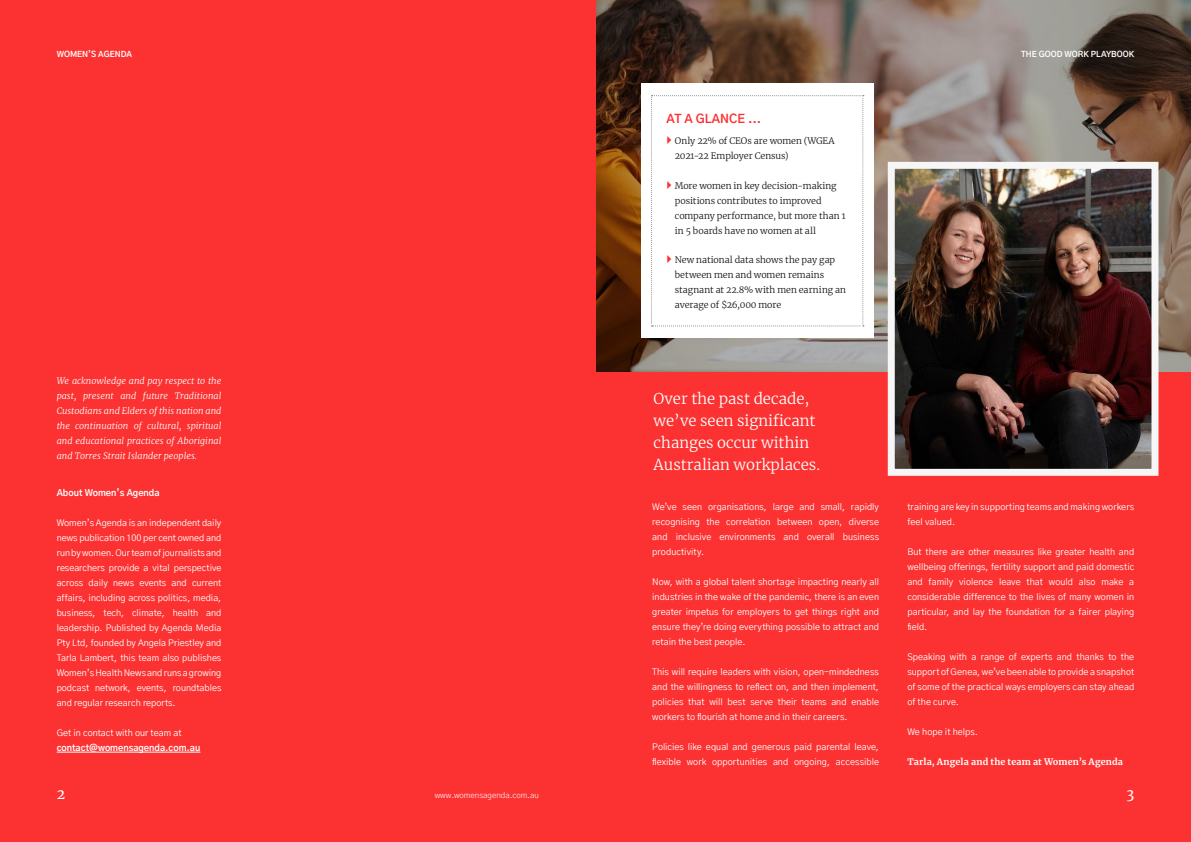
<style>
.page{position:relative;width:1191px;height:842px;background:#fff}
.page>*{position:absolute;margin:0;border:0;box-sizing:border-box;transform-origin:0 0}
.t1{font:300 15px/22px "Merriweather";color:#fff}
.t2{font:14px "Merriweather";color:#fff}
.t3{font:700 12px "Gothic A1";color:#fc3131}
.t4{font:9px/15px "Gothic A1";letter-spacing:.005em;color:#fff;text-align:justify}
.t5{font:300 9px/15px "Merriweather";letter-spacing:-.01em;color:#141414}
.t6{font:italic 300 9px/15px "Merriweather";color:#fff;text-align:justify}
.t7{font:700 9px "Gothic A1";color:#fff}
.t8{font:700 9px "Merriweather";letter-spacing:.015em;color:#fff}
.t9{font:700 8px "Gothic A1";color:#fff}
.t10{font:300 8px "Gothic A1";color:#fff}
</style>
<div class="page">
<div style="left:595px;top:268px;width:596px;height:574px;background:#fc3131"></div>
<img style="left:595px;top:0;width:596px;height:371px">
<img style="left:895px;top:170px;width:255px;height:298px">
<div style="left:887px;top:162px;width:271px;height:314px;border:7px solid #f6f6f7"></div>
<div style="left:0;top:0;width:595px;height:842px;background:#fc3131"></div>
<hr style="left:57px;top:752px;width:143px;height:1px;background:#fff">
<div style="left:641px;top:84px;width:232px;height:254px;background:#fff"></div>
<svg style="left:651px;top:95px;width:213px;height:231px"></svg>
<p class="t9" style="left:57px;top:50px;width:77px">WOMEN’S AGENDA</p>
<p class="t6" style="left:57px;top:374px;width:166px">We acknowledge and pay respect to the past, present and future Traditional Custodians and Elders of this nation and the continuation of cultural, spiritual and educational practices of Aboriginal and Torres Strait Islander peoples.</p>
<p class="t7" style="left:57px;top:488px;width:104px">About Women’s Agenda</p>
<p class="t4" style="left:57px;top:516px;width:166px">Women’s Agenda is an independent daily news publication 100 per cent owned and run by women. Our team of journalists and researchers provide a vital perspective across daily news events and current affairs, including across politics, media, business, tech, climate, health and leadership. Published by Agenda Media Pty Ltd, founded by Angela Priestley and Tarla Lambert, this team also publishes Women’s Health News and runs a growing podcast network, events, roundtables and regular research reports.</p>
<p class="t4" style="left:57px;top:726px;width:126px">Get in contact with our team at</p>
<p class="t7" style="left:57px;top:743px;width:145px">contact@womensagenda.com.au</p>
<h3 class="t3" style="left:666px;top:113px;width:96px">AT A GLANCE ...</h3>
<p class="t5" style="left:675px;top:134px;width:161px">Only 22% of CEOs are women (WGEA<br>2021-22 Employer Census)</p>
<p class="t5" style="left:675px;top:179px;width:172px">More women in key decision-making positions contributes to improved company performance, but more than 1 in 5 boards have no women at all</p>
<p class="t5" style="left:675px;top:253px;width:173px">New national data shows the pay gap between men and women remains stagnant at 22.8% with men earning an average of $26,000 more</p>
<p class="t9" style="left:1021px;top:50px;width:115px">THE GOOD WORK PLAYBOOK</p>
<h1 class="t1" style="left:653px;top:388px;width:168px">Over the past decade, we’ve seen significant changes occur within<br>Australian workplaces.</h1>
<p class="t4" style="left:652px;top:500px;width:228px">We’ve seen organisations, large and small, rapidly recognising the correlation between open, diverse and inclusive environments and overall business productivity.</p>
<p class="t4" style="left:652px;top:575px;width:228px">Now, with a global talent shortage impacting nearly all industries in the wake of the pandemic, there is an even greater impetus for employers to get things right and ensure they’re doing everything possible to attract and retain the best people.</p>
<p class="t4" style="left:652px;top:665px;width:228px">This will require leaders with vision, open-mindedness and the willingness to reflect on, and then implement, policies that will best serve their teams and enable workers to flourish at home and in their careers.</p>
<p class="t4" style="left:652px;top:740px;width:228px">Policies like equal and generous paid parental leave, flexible work opportunities and ongoing, accessible</p>
<p class="t4" style="left:907px;top:500px;width:228px">training are key in supporting teams and making workers feel valued.</p>
<p class="t4" style="left:907px;top:545px;width:228px">But there are other measures like greater health and wellbeing offerings, fertility support and paid domestic and family violence leave that would also make a considerable difference to the lives of many women in particular, and lay the foundation for a fairer playing field.</p>
<p class="t4" style="left:907px;top:649px;width:228px">Speaking with a range of experts and thanks to the support of Genea, we’ve been able to provide a snapshot of some of the practical ways employers can stay ahead of the curve.</p>
<p class="t4" style="left:907px;top:725px;width:72px">We hope it helps.</p>
<p class="t8" style="left:907px;top:758px;width:217px">Tarla, Angela and the team at Women’s Agenda</p>
<h2 class="t2" style="left:57px;top:786px;width:10px">2</h2>
<p class="t10" style="left:435px;top:792px;width:105px">www.womensagenda.com.au</p>
<h2 class="t2" style="left:1126px;top:786px;width:9px">3</h2>
</div>
